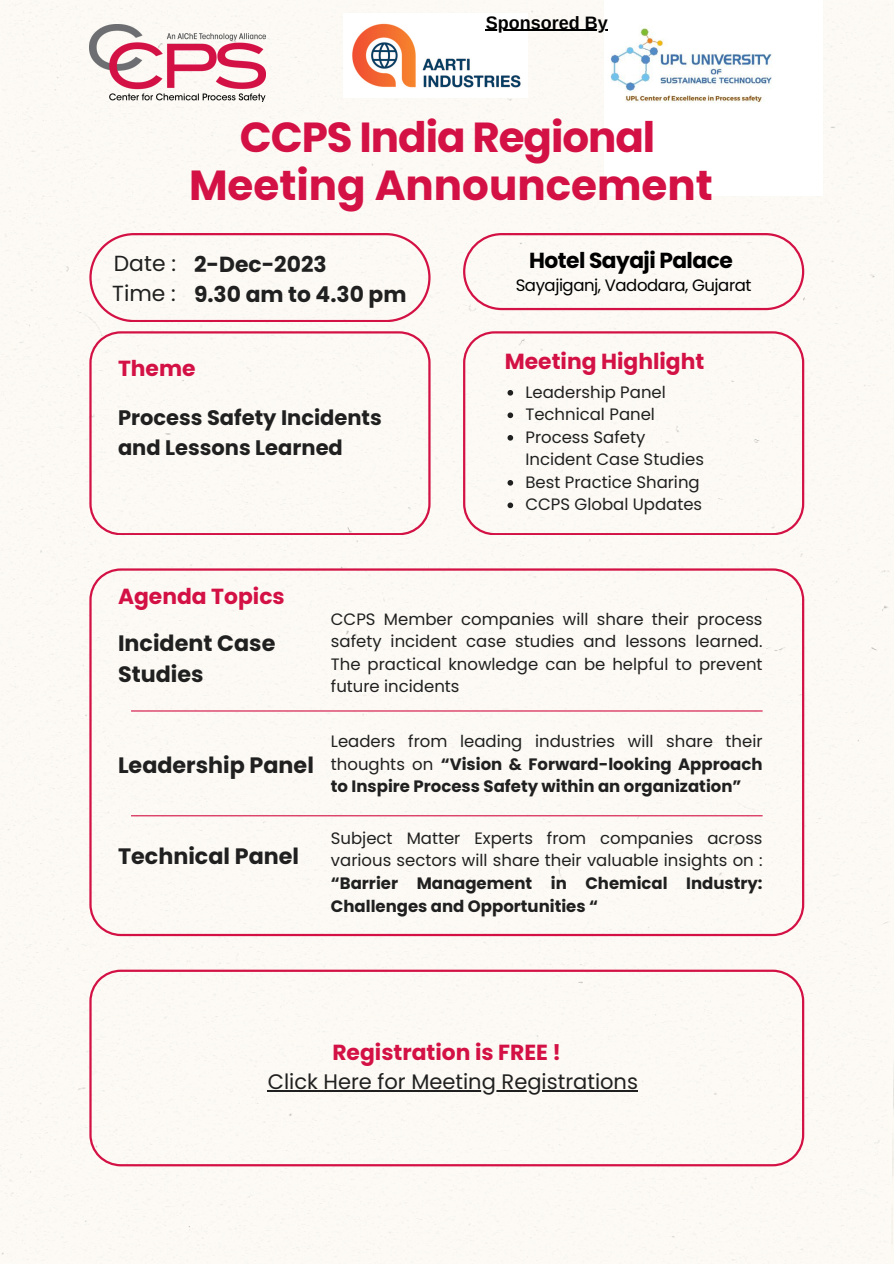
<style>
.page{position:relative;width:894px;height:1264px;background:#fff}
.page>*{position:absolute;margin:0;border:0;box-sizing:border-box;transform-origin:0 0}
.t1{font:700 42px "Poppins";color:#d31145}
.t2{font:700 42px "Poppins";letter-spacing:-.025em;color:#d31145}
.t3{font:700 22.2px/30.3px "Poppins";color:#202020}
.t4{font:700 21.75px "Poppins";color:#d31145}
.t5{font:700 21.75px "Poppins";color:#202020}
.t6{font:700 21.75px "Poppins";letter-spacing:-.025em;color:#000}
.t7{font:21.75px "Poppins";color:#202020}
.t8{font:700 21px/30.3px "Poppins";color:#202020}
.t9{font:21px "Poppins";color:#202020}
.t10{font:700 18px "Arimo";color:#000}
.t11{font:16.5px/22.5px "Poppins";color:#202020;text-align:justify}
.t12{font:700 16.5px/22.5px "Poppins";color:#202020;text-align:justify}
.t13{font:16.5px "Poppins";letter-spacing:-.025em;color:#000}
.s1{font-weight:400}
.s2{font-weight:700}
</style>
<div class="page">
<div style="left:0;top:0;width:893px;height:1263px;background:#fdfaf4"></div>
<div style="left:89px;top:568px;width:715px;height:368px;background:#fcfaf4"></div>
<div style="left:89px;top:331px;width:341px;height:204px;background:#fcfaf4"></div>
<div style="left:463px;top:331px;width:341px;height:204px;background:#fdfaf4"></div>
<svg style="left:89px;top:233px;width:341px;height:89px"></svg>
<svg style="left:463px;top:233px;width:341px;height:77px"></svg>
<hr style="left:131px;top:710px;width:631px;height:1px;background:#d31145">
<hr style="left:131px;top:815px;width:631px;height:1px;background:#d31145">
<div style="left:89px;top:969px;width:715px;height:197px;background:#fdfaf4"></div>
<img style="left:89px;top:24px;width:176px;height:78px">
<img style="left:343px;top:14px;width:184px;height:84px">
<img style="left:604px;top:0;width:218px;height:195px">
<svg style="left:507px;top:390px;width:6px;height:5px"></svg>
<svg style="left:507px;top:412px;width:6px;height:6px"></svg>
<svg style="left:507px;top:435px;width:6px;height:5px"></svg>
<svg style="left:507px;top:480px;width:6px;height:5px"></svg>
<svg style="left:507px;top:502px;width:6px;height:6px"></svg>
<hr style="left:268px;top:1090px;width:370px;height:1px;background:#202020">
<hr style="left:485px;top:30px;width:122px;height:1px;background:#000">
<p class="t10" style="left:485px;top:12px;width:123px">Sponsored By</p>
<p class="t2" style="left:240px;top:108px;width:417px">CCPS India Regional</p>
<p class="t1" style="left:189px;top:155px;width:525px">Meeting Announcement</p>
<p class="t7" style="left:114px;top:248px;width:64px">Date :</p>
<p class="t5" style="left:194px;top:249px;width:134px">2-Dec-2023</p>
<p class="t7" style="left:112px;top:278px;width:65px">Time :</p>
<p class="t5" style="left:194px;top:279px;width:214px">9.30 am to 4.30 pm</p>
<p class="t4" style="left:118px;top:353px;width:79px">Theme</p>
<p class="t8" style="left:118px;top:402px;width:265px">Process Safety Incidents and Lessons Learned</p>
<p class="t6" style="left:529px;top:245px;width:205px">Hotel Sayaji Palace</p>
<p class="t13" style="left:515px;top:274px;width:237px">Sayajiganj, Vadodara, Gujarat</p>
<p class="t4" style="left:504px;top:346px;width:201px">Meeting Highlight</p>
<p class="t11" style="left:525px;top:381px;width:142px">Leadership Panel</p>
<p class="t11" style="left:525px;top:403px;width:131px">Technical Panel</p>
<p class="t11" style="left:525px;top:426px;width:180px">Process Safety<br>Incident Case Studies</p>
<p class="t11" style="left:525px;top:471px;width:176px">Best Practice Sharing</p>
<p class="t11" style="left:525px;top:493px;width:178px">CCPS Global Updates</p>
<p class="t4" style="left:118px;top:581px;width:168px">Agenda Topics</p>
<p class="t3" style="left:118px;top:628px;width:159px">Incident Case<br>Studies</p>
<p class="t3" style="left:118px;top:750px;width:197px">Leadership Panel</p>
<p class="t3" style="left:118px;top:841px;width:182px">Technical Panel</p>
<p class="t11" style="left:331px;top:607px;width:433px">CCPS Member companies will share their process safety incident case studies and lessons learned.<br>The practical knowledge can be helpful to prevent future incidents</p>
<p class="t12" style="left:331px;top:730px;width:433px"><span class="s1">Leaders from leading industries will share their thoughts on</span> “Vision &amp; Forward-looking Approach to Inspire Process Safety within an organization”</p>
<p class="t11" style="left:331px;top:827px;width:433px">Subject Matter Experts from companies across various sectors will share their valuable insights on : <span class="s2">“Barrier Management in Chemical Industry:<br>Challenges and Opportunities “</span></p>
<p class="t4" style="left:332px;top:1036px;width:230px">Registration is FREE !</p>
<p class="t9" style="left:268px;top:1067px;width:371px">Click Here for Meeting Registrations</p>
</div>
